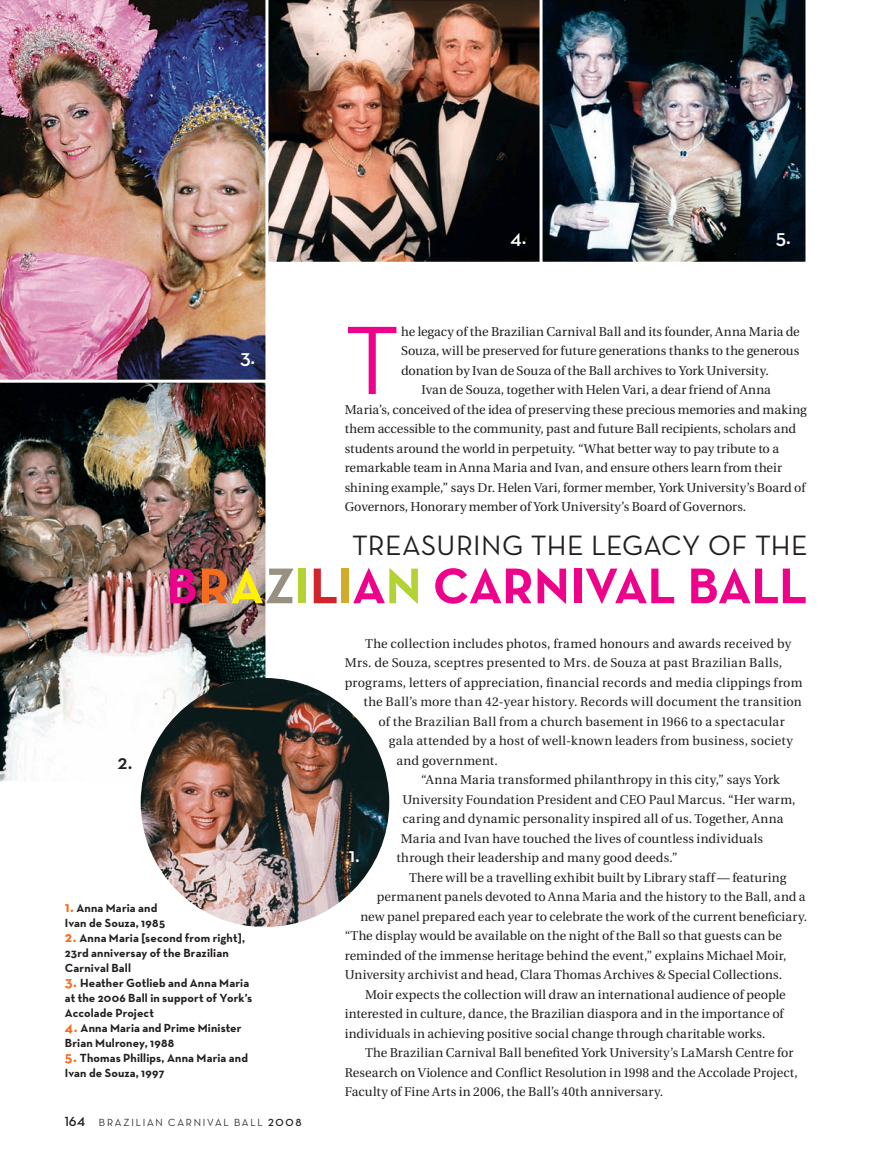
<style>
.page{position:relative;width:878px;height:1161px;background:#fff}
.page>*{position:absolute;margin:0;border:0;box-sizing:border-box;transform-origin:0 0}
.Body{font:98.85px "Neutra Text";color:#ed028c}
.Head{font:700 51px "Neutra Text";letter-spacing:-.005em;color:#ed028c}
.Head-2{font:28.5px "Neutra Text";letter-spacing:.01em;color:#231f20}
.Photo_ID_Number_B{font:600 21px "Neutra Text";color:#fff}
.Photo_ID_Number_B-2{font:600 21px "Neutra Text";color:#231f20}
.Body-2{font:12.75px/19.5px "Cl Utopia";letter-spacing:.005em;color:#231f20}
.t1{font:700 12px/15px "Neutra Text";letter-spacing:.01em;color:#231f20}
.t2{font:500 10.5px "Neutra Disp";letter-spacing:.165em;color:#231f20}
.s1{color:#f36e21}
.s2{color:#fff101}
.s3{color:#989182}
.s4{color:#b3d234}
.s5{color:#d1232a}
.s6{color:#d1ab2a}
.s7{font-size:15px;color:#f36e21}
.s8{font-weight:700;font-size:13.5px}
.s9{font-weight:700}
</style>
<div class="page">
<img style="left:268px;top:0;width:271px;height:262px">
<img style="left:0;top:0;width:266px;height:380px">
<img style="left:0;top:382px;width:266px;height:401px">
<img style="left:539px;top:0;width:267px;height:262px">
<img style="left:141px;top:678px;width:248px;height:249px;border-radius:50%">
<p class="Photo_ID_Number_B" style="left:240px;top:344px;width:17px">3.</p>
<p class="Photo_ID_Number_B" style="left:510px;top:224px;width:17px">4.</p>
<p class="Photo_ID_Number_B" style="left:776px;top:224px;width:16px">5.</p>
<p class="Body" style="left:345px;top:301px;width:56px">T</p>
<p class="Body-2" style="left:401px;top:322px;width:400px;text-align:justify">he legacy of the Brazilian Carnival Ball and its founder, Anna Maria de Souza, will be preserved for future generations thanks to the generous donation by Ivan de Souza of the Ball archives to York University.</p>
<p class="Body-2" style="left:345px;top:380px;width:463px;text-indent:77px">Ivan de Souza, together with Helen Vari, a dear friend of Anna Maria’s, conceived of the idea of preserving these precious memories and making them accessible to the community, past and future Ball recipients, scholars and students around the world in perpetuity. “What better way to pay tribute to a remarkable team in Anna Maria and Ivan, and ensure others learn from their shining example,” says Dr. Helen Vari, former member, York University’s Board of Governors, Honorary member of York University’s Board of Governors.</p>
<p class="Head-2" style="left:352px;top:528px;width:457px">TREASURING THE LEGACY OF THE</p>
<p class="Head" style="left:166px;top:554px;width:642px">B<span class="s1">r</span><span class="s2">a</span><span class="s3">z</span><span class="s4">i</span><span class="s5">l</span><span class="s6">i</span>a<span class="s4">n</span> Carnival Ball</p>
<p class="Photo_ID_Number_B-2" style="left:118px;top:749px;width:16px">2.</p>
<p class="t1" style="left:65px;top:900px;width:102px"><span class="s7">1.</span> Anna Maria and<br>Ivan de Souza, 1985</p>
<p class="t1" style="left:65px;top:930px;width:182px"><span class="s7">2.</span> Anna Maria [second from right],<br>23rd anniversay of the Brazilian<br>Carnival Ball</p>
<p class="t1" style="left:65px;top:975px;width:189px"><span class="s7">3.</span> Heather Gotlieb and Anna Maria at the 2006 Ball in support of York’s<br>Accolade Project</p>
<p class="t1" style="left:65px;top:1020px;width:178px"><span class="s7">4.</span> Anna Maria and Prime Minister<br>Brian Mulroney, 1988</p>
<p class="t1" style="left:65px;top:1050px;width:185px"><span class="s7">5.</span> Thomas Phillips, Anna Maria and<br>Ivan de Souza, 1997</p>
<p class="t2" style="left:65px;top:1117px;width:238px"><span class="s8">164</span> BRAZILIAN CARNIVAL BALL <span class="s9">2008</span></p>
<p class="Body-2" style="left:365px;top:634px;width:428px">The collection includes photos, framed honours and awards received by</p>
<p class="Body-2" style="left:345px;top:653px;width:439px">Mrs. de Souza, sceptres presented to Mrs. de Souza at past Brazilian Balls,</p>
<p class="Body-2" style="left:345px;top:673px;width:459px">programs, letters of appreciation, financial records and media clippings from</p>
<p class="Body-2" style="left:363px;top:692px;width:440px">the Ball’s more than 42-year history. Records will document the transition</p>
<p class="Body-2" style="left:378px;top:712px;width:408px">of the Brazilian Ball from a church basement in 1966 to a spectacular</p>
<p class="Body-2" style="left:389px;top:731px;width:405px">gala attended by a host of well-known leaders from business, society</p>
<p class="Body-2" style="left:396px;top:751px;width:103px">and government.</p>
<p class="Body-2" style="left:421px;top:770px;width:360px">“Anna Maria transformed philanthropy in this city,” says York</p>
<p class="Body-2" style="left:402px;top:790px;width:394px">University Foundation President and CEO Paul Marcus. “Her warm,</p>
<p class="Body-2" style="left:402px;top:809px;width:382px">caring and dynamic personality inspired all of us. Together, Anna</p>
<p class="Body-2" style="left:401px;top:829px;width:364px">Maria and Ivan have touched the lives of countless individuals</p>
<p class="Body-2" style="left:396px;top:848px;width:283px">through their leadership and many good deeds.”</p>
<p class="Body-2" style="left:409px;top:868px;width:379px">There will be a travelling exhibit built by Library staff — featuring</p>
<p class="Body-2" style="left:377px;top:887px;width:430px">permanent panels devoted to Anna Maria and the history to the Ball, and a</p>
<p class="Body-2" style="left:360px;top:907px;width:448px">new panel prepared each year to celebrate the work of the current beneficiary.</p>
<p class="Body-2" style="left:345px;top:926px;width:439px">“The display would be available on the night of the Ball so that guests can be</p>
<p class="Body-2" style="left:345px;top:946px;width:443px">reminded of the immense heritage behind the event,” explains Michael Moir,</p>
<p class="Body-2" style="left:345px;top:965px;width:439px">University archivist and head, Clara Thomas Archives &amp; Special Collections.</p>
<p class="Body-2" style="left:345px;top:985px;width:442px;text-indent:20px">Moir expects the collection will draw an international audience of people interested in culture, dance, the Brazilian diaspora and in the importance of individuals in achieving positive social change through charitable works.</p>
<p class="Body-2" style="left:345px;top:1043px;width:454px;text-indent:20px">The Brazilian Carnival Ball benefited York University’s LaMarsh Centre for<br>Research on Violence and Conflict Resolution in 1998 and the Accolade Project,<br>Faculty of Fine Arts in 2006, the Ball’s 40th anniversary.</p>
<p class="Photo_ID_Number_B" style="left:349px;top:842px;width:12px">1.</p>
</div>
